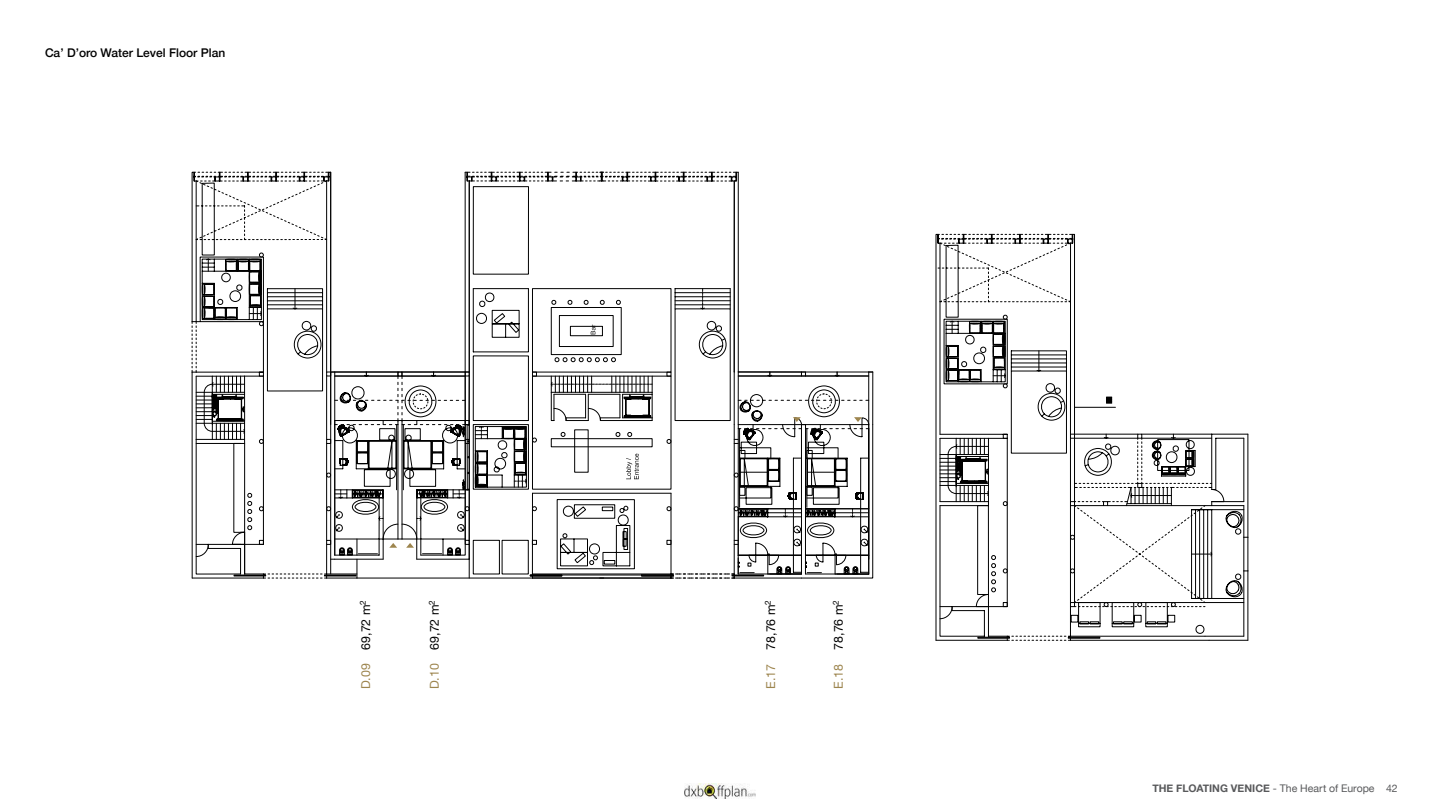
<style>
.page{position:relative;width:1440px;height:810px;background:#fff}
.page>*{position:absolute;margin:0;border:0;box-sizing:border-box;transform-origin:0 0}
.t1{font:12.38px "Helvetica Neue";color:#000}
.t2{font:500 12px "Helvetica Neue";color:#000}
.t3{font:10.5px "Helvetica Neue";color:#58595b}
.s1{color:#9d854e}
.s2{font-weight:700}
</style>
<div class="page">
<svg style="left:192px;top:172px;width:682px;height:407px"></svg>
<svg style="left:389px;top:506px;width:473px;height:42px"></svg>
<svg style="left:357px;top:383px;width:517px;height:123px"></svg>
<hr style="left:1248px;top:537px;width:1px;height:34px;background:#000">
<svg style="left:935px;top:233px;width:313px;height:408px"></svg>
<img style="left:684px;top:784px;width:72px;height:15px">
<p class="t2" style="left:45px;top:43px;width:182px">Ca’ D’oro Water Level Floor Plan</p>
<p class="t1" style="left:357px;top:689px;width:91px;rotate:-90deg"><span class="s1">D.09</span> 69,72 m<sup>2</sup></p>
<p class="t1" style="left:426px;top:689px;width:91px;rotate:-90deg"><span class="s1">D.10</span> 69,72 m<sup>2</sup></p>
<p class="t1" style="left:762px;top:689px;width:90px;rotate:-90deg"><span class="s1">E.17</span> 78,76 m<sup>2</sup></p>
<p class="t1" style="left:830px;top:689px;width:90px;rotate:-90deg"><span class="s1">E.18</span> 78,76 m<sup>2</sup></p>
<p class="t3" style="left:1152px;top:780px;width:247px"><span class="s2">THE FLOATING VENICE</span> - The Heart of Europe 42</p>
</div>
